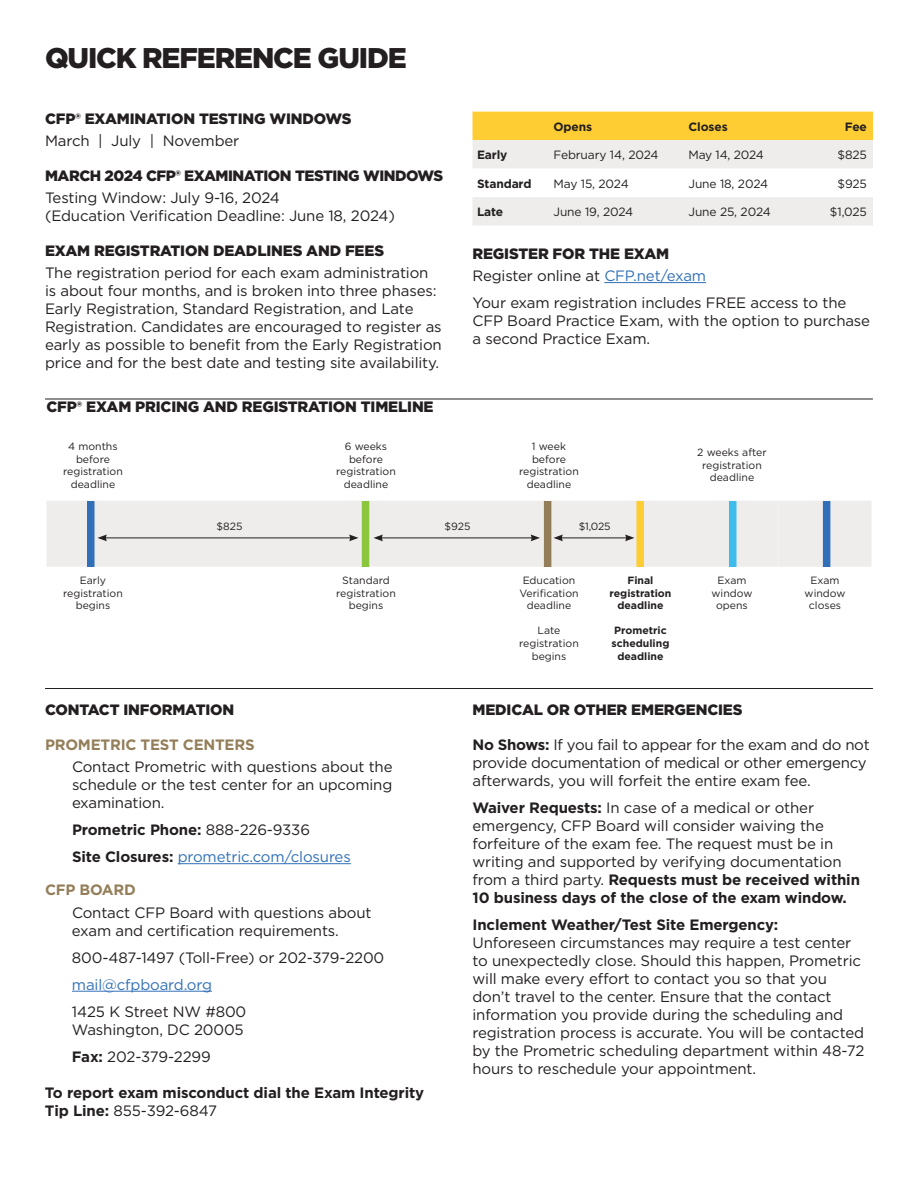
<style>
.page{position:relative;width:918px;height:1188px;background:#fff}
.page>*{position:absolute;margin:0;border:0;box-sizing:border-box;transform-origin:0 0}
.Section_Header{font:900 28.5px "Gotham";letter-spacing:-.04em;color:#231f20}
.Body_text{font:15px/18px "Gotham";letter-spacing:-.01em;color:#231f20}
.Indent_Body_text{font:15px/18px "Gotham";letter-spacing:-.01em;color:#231f20}
.Quick_Reference_Subh{font:900 15px "Gotham";letter-spacing:-.01em;color:#231f20}
.Body_text-2{font:700 15px/18px "Gotham";letter-spacing:-.01em;color:#231f20}
.Indent_Body_text-2{font:15px "Gotham";letter-spacing:-.01em;color:#3170b8}
.Quick_Reference_Subh-2{font:900 15px "Gotham";letter-spacing:-.03em;color:#231f20}
.Subhead_2{font:700 15px "Gotham";letter-spacing:-.015em;color:#937e59}
.Indent_Body_text-3{font:700 15px "Gotham";letter-spacing:-.01em;color:#231f20}
.Body_text-3{font:12px "Gotham";letter-spacing:-.01em;color:#231f20}
.Body_text-4{font:700 12px "Gotham";letter-spacing:-.01em;color:#231f20}
.t1{font:10.5px/12.6px "Gotham";color:#231f20;text-align:center}
.t2{font:700 10.5px/12.6px "Gotham";color:#231f20;text-align:center}
.s1{color:#3170b8}
.s2{font-weight:400}
.s3{font-weight:700;color:#231f20}
.s4{font-weight:700}
</style>
<div class="page">
<hr style="left:604px;top:282px;width:102px;height:1px;background:#3170b8">
<svg style="left:472px;top:112px;width:401px;height:114px"></svg>
<div style="left:47px;top:501px;width:824px;height:66px;background:#efedec"></div>
<div style="left:644px;top:501px;width:134px;height:66px;background:#efedec"></div>
<div style="left:636px;top:501px;width:8px;height:66px;background:#fecd33"></div>
<div style="left:729px;top:501px;width:7px;height:66px;background:#3ebcec"></div>
<div style="left:823px;top:501px;width:7px;height:66px;background:#3170b8"></div>
<div style="left:544px;top:501px;width:7px;height:66px;background:#937e59"></div>
<div style="left:362px;top:501px;width:7px;height:66px;background:#8bc63e"></div>
<div style="left:87px;top:501px;width:7px;height:66px;background:#3170b8"></div>
<hr style="left:105px;top:538px;width:246px;height:1px;background:#231f20">
<svg style="left:98px;top:534px;width:9px;height:7px"></svg>
<svg style="left:349px;top:534px;width:9px;height:7px"></svg>
<hr style="left:381px;top:538px;width:152px;height:1px;background:#231f20">
<svg style="left:374px;top:534px;width:9px;height:7px"></svg>
<svg style="left:531px;top:534px;width:9px;height:7px"></svg>
<hr style="left:561px;top:538px;width:66px;height:1px;background:#231f20">
<svg style="left:554px;top:534px;width:9px;height:7px"></svg>
<svg style="left:625px;top:534px;width:9px;height:7px"></svg>
<hr style="left:178px;top:863px;width:173px;height:1px;background:#3170b8">
<hr style="left:72px;top:991px;width:140px;height:1px;background:#3170b8">
<hr style="left:45px;top:399px;width:828px;height:1px;background:#231f20">
<hr style="left:45px;top:688px;width:828px;height:1px;background:#231f20">
<p class="Section_Header" style="left:45px;top:38px;width:363px">QUICK REFERENCE GUIDE</p>
<p class="Quick_Reference_Subh" style="left:45px;top:108px;width:308px">CFP® EXAMINATION TESTING WINDOWS</p>
<p class="Body_text" style="left:45px;top:131px;width:196px">March | July | November</p>
<p class="Quick_Reference_Subh-2" style="left:45px;top:165px;width:400px">MARCH 2024 CFP® EXAMINATION TESTING WINDOWS</p>
<p class="Body_text" style="left:45px;top:188px;width:351px">Testing Window: July 9-16, 2024<br>(Education Verification Deadline: June 18, 2024)</p>
<p class="Quick_Reference_Subh" style="left:45px;top:240px;width:341px">EXAM REGISTRATION DEADLINES AND FEES</p>
<p class="Body_text" style="left:45px;top:263px;width:398px">The registration period for each exam administration is about four months, and is broken into three phases:<br>Early Registration, Standard Registration, and Late Registration. Candidates are encouraged to register as early as possible to benefit from the Early Registration price and for the best date and testing site availability.</p>
<p class="Body_text-4" style="left:554px;top:118px;width:40px">Opens</p>
<p class="Body_text-4" style="left:688px;top:118px;width:41px">Closes</p>
<p class="Body_text-4" style="left:845px;top:118px;width:24px">Fee</p>
<p class="Body_text-4" style="left:477px;top:147px;width:32px">Early</p>
<p class="Body_text-3" style="left:554px;top:147px;width:107px">February 14, 2024</p>
<p class="Body_text-3" style="left:688px;top:147px;width:77px">May 14, 2024</p>
<p class="Body_text-3" style="left:838px;top:147px;width:31px">$825</p>
<p class="Body_text-4" style="left:477px;top:175px;width:56px">Standard</p>
<p class="Body_text-3" style="left:554px;top:176px;width:77px">May 15, 2024</p>
<p class="Body_text-3" style="left:688px;top:176px;width:81px">June 18, 2024</p>
<p class="Body_text-3" style="left:838px;top:176px;width:31px">$925</p>
<p class="Body_text-4" style="left:477px;top:204px;width:28px">Late</p>
<p class="Body_text-3" style="left:554px;top:204px;width:81px">June 19, 2024</p>
<p class="Body_text-3" style="left:688px;top:204px;width:84px">June 25, 2024</p>
<p class="Body_text-3" style="left:830px;top:204px;width:39px">$1,025</p>
<p class="Quick_Reference_Subh" style="left:472px;top:243px;width:198px">REGISTER FOR THE EXAM</p>
<p class="Body_text" style="left:472px;top:266px;width:235px">Register online at <span class="s1">CFP.net/exam</span></p>
<p class="Body_text" style="left:472px;top:293px;width:399px">Your exam registration includes FREE access to the<br>CFP Board Practice Exam, with the option to purchase a second Practice Exam.</p>
<p class="Quick_Reference_Subh" style="left:46px;top:397px;width:389px">CFP® EXAM PRICING AND REGISTRATION TIMELINE</p>
<p class="t1" style="left:63px;top:440px;width:61px">4 months before registration deadline</p>
<p class="t1" style="left:336px;top:440px;width:61px">6 weeks before registration deadline</p>
<p class="t1" style="left:519px;top:440px;width:61px">1 week before registration deadline</p>
<p class="t1" style="left:697px;top:446px;width:71px">2 weeks after registration deadline</p>
<p class="t1" style="left:217px;top:520px;width:28px">$825</p>
<p class="t1" style="left:444px;top:520px;width:28px">$925</p>
<p class="t1" style="left:579px;top:520px;width:33px">$1,025</p>
<p class="t1" style="left:63px;top:574px;width:61px">Early registration begins</p>
<p class="t1" style="left:336px;top:574px;width:61px">Standard registration begins</p>
<p class="t1" style="left:519px;top:574px;width:61px">Education<br>Verification deadline</p>
<p class="t1" style="left:519px;top:624px;width:61px">Late registration begins</p>
<p class="t2" style="left:610px;top:574px;width:63px">Final registration deadline</p>
<p class="t2" style="left:612px;top:624px;width:59px">Prometric scheduling deadline</p>
<p class="t1" style="left:712px;top:574px;width:42px">Exam window</p>
<p class="t1" style="left:716px;top:599px;width:33px">opens</p>
<p class="t1" style="left:805px;top:574px;width:42px">Exam window closes</p>
<p class="Quick_Reference_Subh" style="left:45px;top:700px;width:191px">CONTACT INFORMATION</p>
<p class="Subhead_2" style="left:45px;top:734px;width:211px">PROMETRIC TEST CENTERS</p>
<p class="Indent_Body_text" style="left:72px;top:758px;width:322px;text-align:justify">Contact Prometric with questions about the schedule or the test center for an upcoming examination.</p>
<p class="Indent_Body_text-3" style="left:72px;top:820px;width:240px">Prometric Phone: <span class="s2">888-226-9336</span></p>
<p class="Indent_Body_text-2" style="left:72px;top:847px;width:280px"><span class="s3">Site Closures:</span> prometric.com/closures</p>
<p class="Subhead_2" style="left:45px;top:880px;width:92px">CFP BOARD</p>
<p class="Indent_Body_text" style="left:72px;top:903px;width:301px">Contact CFP Board with questions about exam and certification requirements.</p>
<p class="Indent_Body_text" style="left:72px;top:948px;width:314px">800-487-1497 (Toll-Free) or 202-379-2200</p>
<p class="Indent_Body_text-2" style="left:72px;top:975px;width:142px">mail@cfpboard.org</p>
<p class="Indent_Body_text" style="left:72px;top:1002px;width:176px">1425 K Street NW #800<br>Washington, DC 20005</p>
<p class="Indent_Body_text" style="left:72px;top:1047px;width:140px"><span class="s4">Fax:</span> 202-379-2299</p>
<p class="Body_text-2" style="left:45px;top:1083px;width:381px">To report exam misconduct dial the Exam Integrity<br>Tip Line: <span class="s2">855-392-6847</span></p>
<p class="Quick_Reference_Subh" style="left:472px;top:700px;width:272px">MEDICAL OR OTHER EMERGENCIES</p>
<p class="Body_text" style="left:472px;top:735px;width:399px"><span class="s4">No Shows:</span> If you fail to appear for the exam and do not provide documentation of medical or other emergency afterwards, you will forfeit the entire exam fee.</p>
<p class="Body_text" style="left:472px;top:798px;width:389px"><span class="s4">Waiver Requests:</span> In case of a medical or other emergency, CFP Board will consider waiving the forfeiture of the exam fee. The request must be in writing and supported by verifying documentation from a third party. <span class="s4">Requests must be received within 10 business days of the close of the exam window.</span></p>
<p class="Body_text" style="left:472px;top:915px;width:393px"><span class="s4">Inclement Weather/Test Site Emergency:<br></span>Unforeseen circumstances may require a test center to unexpectedly close. Should this happen, Prometric will make every effort to contact you so that you don’t travel to the center. Ensure that the contact information you provide during the scheduling and registration process is accurate. You will be contacted by the Prometric scheduling department within 48-72 hours to reschedule your appointment.</p>
</div>
